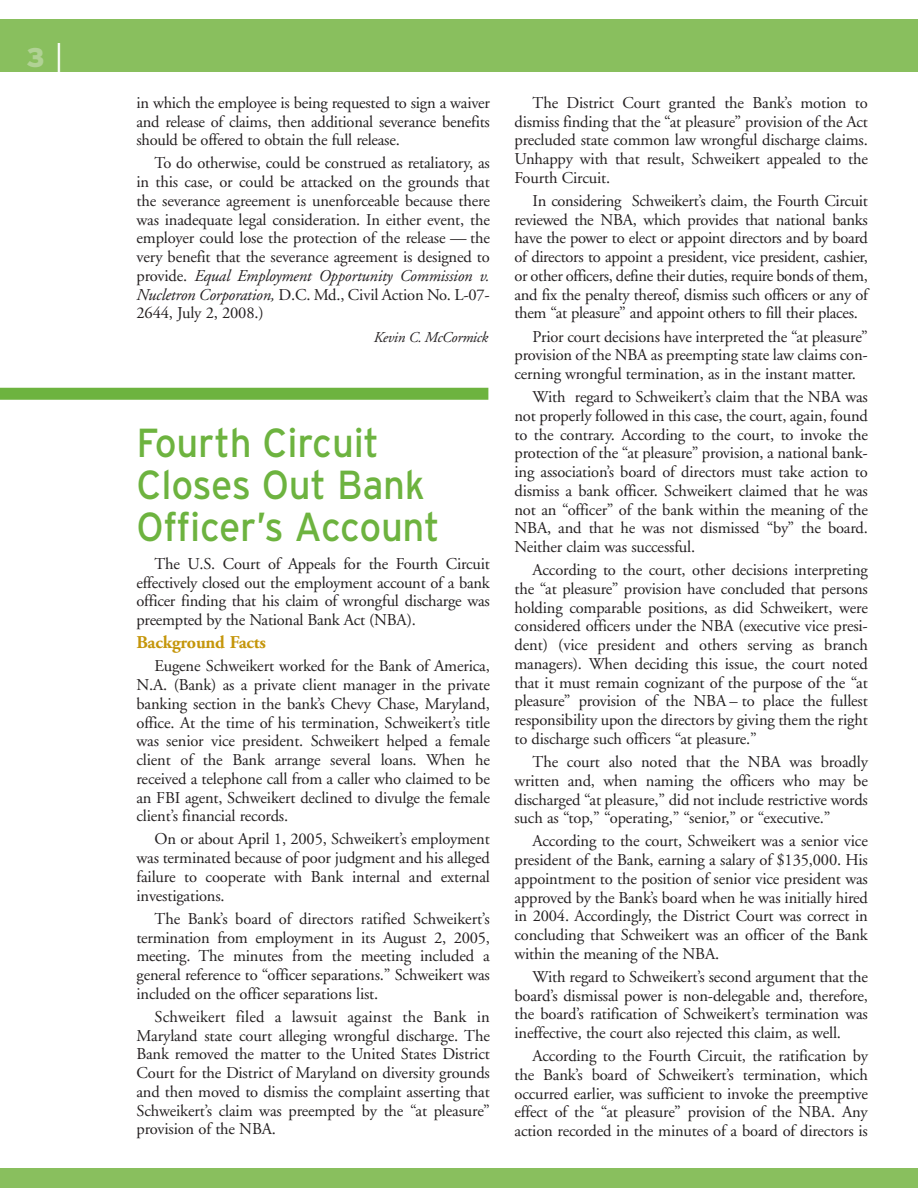
<style>
.page{position:relative;width:918px;height:1188px;background:#fff}
.page>*{position:absolute;margin:0;border:0;box-sizing:border-box;transform-origin:0 0}
.t1{font:40.5px/42px "Interstate";letter-spacing:-.01em;color:#6db33f;scale:.95 1}
.t2{font:900 27px "Interstate";color:#b1d295}
.t3{font:700 18px "Adobe Garamond";letter-spacing:-.01em;color:#c5960b}
.t4{font:16.5px/18.8px "Adobe Garamond";letter-spacing:-.01em;color:#231f20;text-align:justify}
.t5{font:italic 15px "Adobe Garamond";letter-spacing:-.02em;color:#231f20}
.s1{font-weight:300;font-size:30px;color:#fff}
.s2{font-style:italic}
</style>
<div class="page">
<div style="left:0;top:388px;width:488px;height:12px;background:#6db33f"></div>
<div style="left:0;top:19px;width:918px;height:52px;background:#89bf5e"></div>
<div style="left:0;top:1168px;width:918px;height:20px;background:#89bf5e"></div>
<h2 class="t2" style="left:26px;top:47px;width:39px">3 <span class="s1">|</span></h2>
<p class="t4" style="left:136px;top:95px;width:355px">in which the employee is being requested to sign a waiver and release of claims, then additional severance benefits should be offered to obtain the full release.</p>
<p class="t4" style="left:136px;top:155px;width:355px;text-indent:18px">To do otherwise, could be construed as retaliatory, as in this case, or could be attacked on the grounds that the severance agreement is unenforceable because there was inadequate legal consideration. In either event, the employer could lose the protection of the release — the very benefit that the severance agreement is designed to provide. <span class="s2">Equal Employment Opportunity Commission v.<br>Nucletron Corporation,</span> D.C. Md., Civil Action No. L-07- 2644, July 2, 2008.)</p>
<p class="t5" style="left:374px;top:331px;width:116px">Kevin C. McCormick</p>
<h1 class="t1" style="left:136px;top:426px;width:321px">Fourth Circuit<br>Closes Out Bank<br>Officer’s Account</h1>
<p class="t4" style="left:137px;top:556px;width:355px;text-indent:18px">The U.S. Court of Appeals for the Fourth Circuit effectively closed out the employment account of a bank officer finding that his claim of wrongful discharge was preempted by the National Bank Act (NBA).</p>
<p class="t3" style="left:136px;top:635px;width:131px">Background Facts</p>
<p class="t4" style="left:137px;top:658px;width:355px;text-indent:18px">Eugene Schweikert worked for the Bank of America, N.A. (Bank) as a private client manager in the private banking section in the bank’s Chevy Chase, Maryland, office. At the time of his termination, Schweikert’s title was senior vice president. Schweikert helped a female client of the Bank arrange several loans. When he received a telephone call from a caller who claimed to be an FBI agent, Schweikert declined to divulge the female client’s financial records.</p>
<p class="t4" style="left:137px;top:831px;width:355px;text-indent:18px">On or about April 1, 2005, Schweikert’s employment was terminated because of poor judgment and his alleged failure to cooperate with Bank internal and external investigations.</p>
<p class="t4" style="left:137px;top:911px;width:355px;text-indent:18px">The Bank’s board of directors ratified Schweikert’s termination from employment in its August 2, 2005, meeting. The minutes from the meeting included a general reference to “officer separations.” Schweikert was included on the officer separations list.</p>
<p class="t4" style="left:137px;top:1009px;width:355px;text-indent:18px">Schweikert filed a lawsuit against the Bank in Maryland state court alleging wrongful discharge. The Bank removed the matter to the United States District Court for the District of Maryland on diversity grounds and then moved to dismiss the complaint asserting that Schweikert’s claim was preempted by the “at pleasure” provision of the NBA.</p>
<p class="t4" style="left:515px;top:95px;width:355px;text-indent:18px">The District Court granted the Bank’s motion to dismiss finding that the “at pleasure” provision of the Act precluded state common law wrongful discharge claims.<br>Unhappy with that result, Schweikert appealed to the Fourth Circuit.</p>
<p class="t4" style="left:515px;top:193px;width:355px;text-indent:18px">In considering Schweikert’s claim, the Fourth Circuit reviewed the NBA, which provides that national banks have the power to elect or appoint directors and by board of directors to appoint a president, vice president, cashier, or other officers, define their duties, require bonds of them, and fix the penalty thereof, dismiss such officers or any of them “at pleasure” and appoint others to fill their places.</p>
<p class="t4" style="left:515px;top:328px;width:355px;text-indent:18px">Prior court decisions have interpreted the “at pleasure” provision of the NBA as preempting state law claims con&shy;cerning wrongful termination, as in the instant matter.</p>
<p class="t4" style="left:515px;top:389px;width:355px;text-indent:18px">With regard to Schweikert’s claim that the NBA was not properly followed in this case, the court, again, found to the contrary. According to the court, to invoke the protection of the “at pleasure” provision, a national bank&shy;ing association’s board of directors must take action to dismiss a bank officer. Schweikert claimed that he was not an “officer” of the bank within the meaning of the NBA, and that he was not dismissed “by” the board.<br>Neither claim was successful.</p>
<p class="t4" style="left:515px;top:562px;width:355px;text-indent:18px">According to the court, other decisions interpreting the “at pleasure” provision have concluded that persons holding comparable positions, as did Schweikert, were considered officers under the NBA (executive vice presi&shy;dent) (vice president and others serving as branch managers). When deciding this issue, the court noted that it must remain cognizant of the purpose of the “at pleasure” provision of the NBA – to place the fullest responsibility upon the directors by giving them the right to discharge such officers “at pleasure.”</p>
<p class="t4" style="left:515px;top:754px;width:355px;text-indent:18px">The court also noted that the NBA was broadly written and, when naming the officers who may be discharged “at pleasure,” did not include restrictive words such as “top,” “operating,” “senior,” or “executive.”</p>
<p class="t4" style="left:515px;top:833px;width:355px;text-indent:18px">According to the court, Schweikert was a senior vice president of the Bank, earning a salary of $135,000. His appointment to the position of senior vice president was approved by the Bank’s board when he was initially hired in 2004. Accordingly, the District Court was correct in concluding that Schweikert was an officer of the Bank within the meaning of the NBA.</p>
<p class="t4" style="left:515px;top:969px;width:355px;text-indent:18px">With regard to Schweikert’s second argument that the board’s dismissal power is non-delegable and, therefore, the board’s ratification of Schweikert’s termination was ineffective, the court also rejected this claim, as well.</p>
<p class="t4" style="left:515px;top:1048px;width:355px;text-indent:18px">According to the Fourth Circuit, the ratification by the Bank’s board of Schweikert’s termination, which occurred earlier, was sufficient to invoke the preemptive effect of the “at pleasure” provision of the NBA. Any action recorded in the minutes of a board of directors is</p>
</div>
